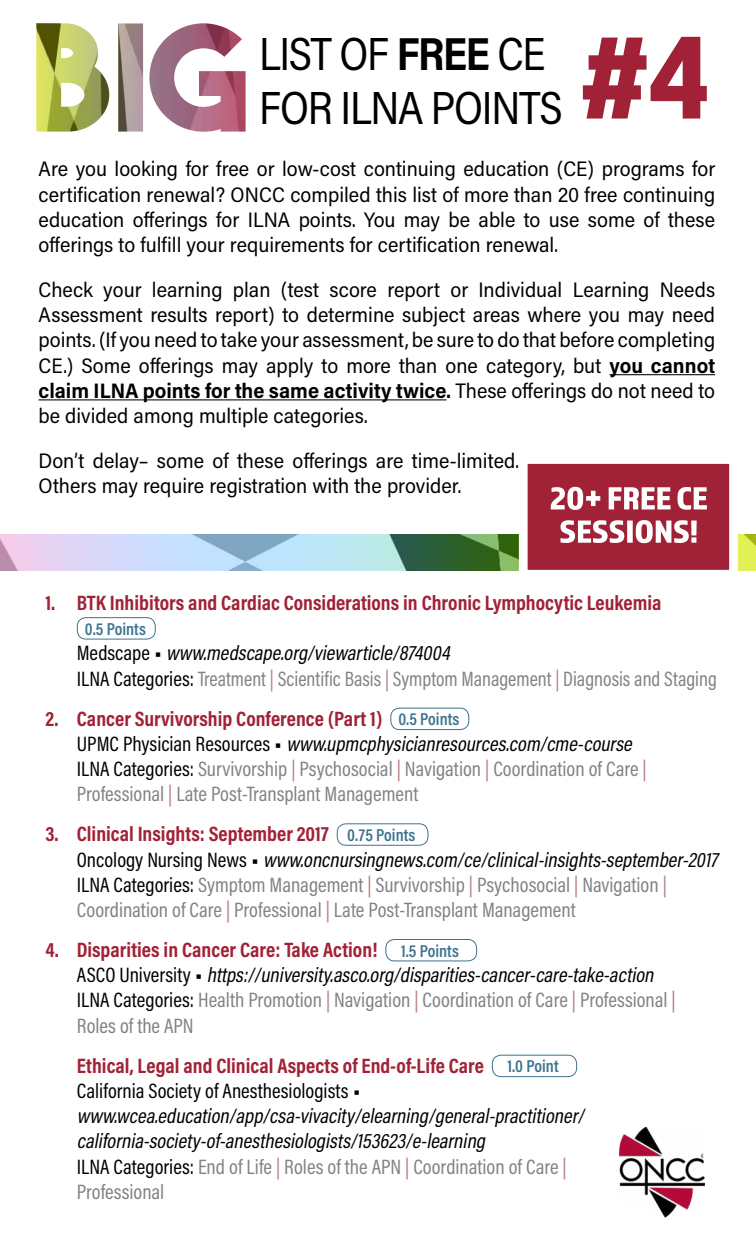
<style>
.page{position:relative;width:756px;height:1260px;background:#fff}
.page>*{position:absolute;margin:0;border:0;box-sizing:border-box;transform-origin:0 0}
.t1{font:122.5px "Almaq Refined";color:#a12236}
.t2{font:46.38px/53.6px "Acumin Pro Semi Cond";letter-spacing:-.03em;color:#000;scale:.92 1}
.t3{font:21px/25.2px "Acumin Pro Semi Cond";color:#000;text-align:justify}
.t4{font:21px/25.2px "Acumin Pro Cond";color:#808285}
.t5{font:italic 21px/25.2px "Acumin Pro Cond";color:#000}
.t6{font:21px/25.2px "Acumin Pro Cond";color:#808285;scale:.96 1}
.t7{font:700 21px "Acumin Pro Cond";color:#a12236}
.t8{font:600 17.5px "Acumin Pro Cond";color:#3d738e}
.s1{font-weight:700}
.s2{color:#000}
.s3{font-family:"Acumin Pro";font-weight:500;color:#000}
.s4{font-style:italic;color:#000}
.s5{color:#b98085}
.s6{font-weight:700;color:#a12236}
.s7{font-weight:600;font-size:17.5px;color:#3d738e}
.s8{font-weight:700;font-style:normal;color:#a12236}
.s9{font-weight:600;font-style:normal;font-size:17.5px;color:#3d738e}
.s10{font-style:normal}
.s11{font-family:"Acumin Pro";font-weight:500;font-style:normal}
.s12{font-style:normal;color:#808285}
.s13{font-style:normal;color:#b98085}
</style>
<div class="page">
<hr style="left:609px;top:374px;width:106px;height:1px;background:#000">
<hr style="left:39px;top:399px;width:408px;height:1px;background:#000">
<img style="left:0;top:535px;width:756px;height:36px">
<div style="left:77px;top:617px;width:79px;height:23px;border:1px solid #3d738e;border-radius:9px"></div>
<div style="left:390px;top:708px;width:79px;height:22px;border:1px solid #3d738e;border-radius:9px"></div>
<div style="left:337px;top:823px;width:91px;height:23px;border:1px solid #3d738e;border-radius:9px"></div>
<div style="left:385px;top:939px;width:92px;height:22px;border:1px solid #3d738e;border-radius:9px"></div>
<div style="left:492px;top:1055px;width:85px;height:22px;border:1px solid #3d738e;border-radius:9px"></div>
<img style="left:619px;top:1126px;width:86px;height:92px">
<img style="left:36px;top:23px;width:210px;height:109px">
<div style="left:519px;top:455px;width:219px;height:124px;background:#a12236;border:9px solid #fff"></div>
<svg style="left:561px;top:520px;width:136px;height:23px"></svg>
<svg style="left:551px;top:487px;width:156px;height:23px"></svg>
<h2 class="t2" style="left:259px;top:25px;width:331px">LIST OF <span class="s1">FREE</span> CE<br>FOR ILNA POINTS</h2>
<h1 class="t1" style="left:582px;top:4px;width:129px">#4</h1>
<p class="t3" style="left:39px;top:156px;width:678px">Are you looking for free or low-cost continuing education (CE) programs for certification renewal? ONCC compiled this list of more than 20 free continuing education offerings for ILNA points. You may be able to use some of these offerings to fulfill your requirements for certification renewal.</p>
<p class="t3" style="left:39px;top:276px;width:678px">Check your learning plan (test score report or Individual Learning Needs Assessment results report) to determine subject areas where you may need points. (If you need to take your assessment, be sure to do that before completing CE.) Some offerings may apply to more than one category, but <span class="s1">you cannot claim ILNA points for the same activity twice.</span> These offerings do not need to be divided among multiple categories.</p>
<p class="t3" style="left:39px;top:447px;width:482px">Don’t delay– some of these offerings are time-limited.<br>Others may require registration with the provider.</p>
<p class="t7" style="left:45px;top:589px;width:618px">1. BTK Inhibitors and Cardiac Considerations in Chronic Lymphocytic Leukemia</p>
<p class="t8" style="left:85px;top:617px;width:63px">0.5 Points</p>
<p class="t6" style="left:77px;top:640px;width:668px"><span class="s2">M e d s c a p e</span> <span class="s3">•</span> <span class="s4">www.medscape.org/viewarticle/874004<br></span><span class="s2">ILNA Categories:</span> Treatment <span class="s5">|</span> Scientific Basis <span class="s5">|</span> Symptom Management <span class="s5">|</span> Diagnosis and Staging</p>
<p class="t4" style="left:77px;top:705px;width:571px;text-indent:-31px"><span class="s6">2. Cancer Survivorship Conference (Part 1)</span> <span class="s7">0.5 Points<br></span><span class="s2">U P M C P h y s i c i a n R e s o u r c e s</span> <span class="s3">•</span> <span class="s4">www.upmcphysicianresources.com/cme-course </span><span class="s2">ILNA Categories:</span> Survivorship <span class="s5">|</span> Psychosocial <span class="s5">|</span> Navigation <span class="s5">|</span> Coordination of Care <span class="s5">| </span>Professional <span class="s5">|</span> Late Post-Transplant Management</p>
<p class="t4" style="left:77px;top:821px;width:647px;text-indent:-32px"><span class="s6">3. Clinical Insights: September 2017</span> <span class="s7">0.75 Points<br></span><span class="s2">O n c o l o g y N u r s i n g N e w s</span> <span class="s3">•</span> <span class="s4">www.oncnursingnews.com/ce/clinical-insights-september-2017<br></span><span class="s2">ILNA Categories:</span> Symptom Management <span class="s5">|</span> Survivorship <span class="s5">|</span> Psychosocial <span class="s5">|</span> Navigation <span class="s5">| </span>Coordination of Care <span class="s5">|</span> Professional <span class="s5">|</span> Late Post-Transplant Management</p>
<p class="t4" style="left:77px;top:937px;width:600px;text-indent:-31px"><span class="s6">4. Disparities in Cancer Care: Take Action!</span> <span class="s7">1.5 Points<br></span><span class="s2">A S C O U n i v e r s i t y</span> <span class="s3">•</span> <span class="s4">https://university.asco.org/disparities-cancer-care-take-action </span><span class="s2">ILNA Categories:</span> Health Promotion <span class="s5">|</span> Navigation <span class="s5">|</span> Coordination of Care <span class="s5">|</span> Professional <span class="s5">| </span>Roles of the APN</p>
<p class="t5" style="left:77px;top:1052px;width:513px"><span class="s8">Ethical, Legal and Clinical Aspects of End-of-Life Care</span> <span class="s9">1.0 Point </span><span class="s10">California Society of Anesthesiologists</span> <span class="s11">• </span>www.wcea.education/app/csa-vivacity/elearning/general-practitioner/ california-society-of-anesthesiologists/153623/e-learning<br><span class="s10">ILNA Categories:</span> <span class="s12">End of Life</span> <span class="s13">|</span> <span class="s12">Roles of the APN</span> <span class="s13">|</span> <span class="s12">Coordination of Care</span> <span class="s13">| </span><span class="s12">Professional</span></p>
</div>
